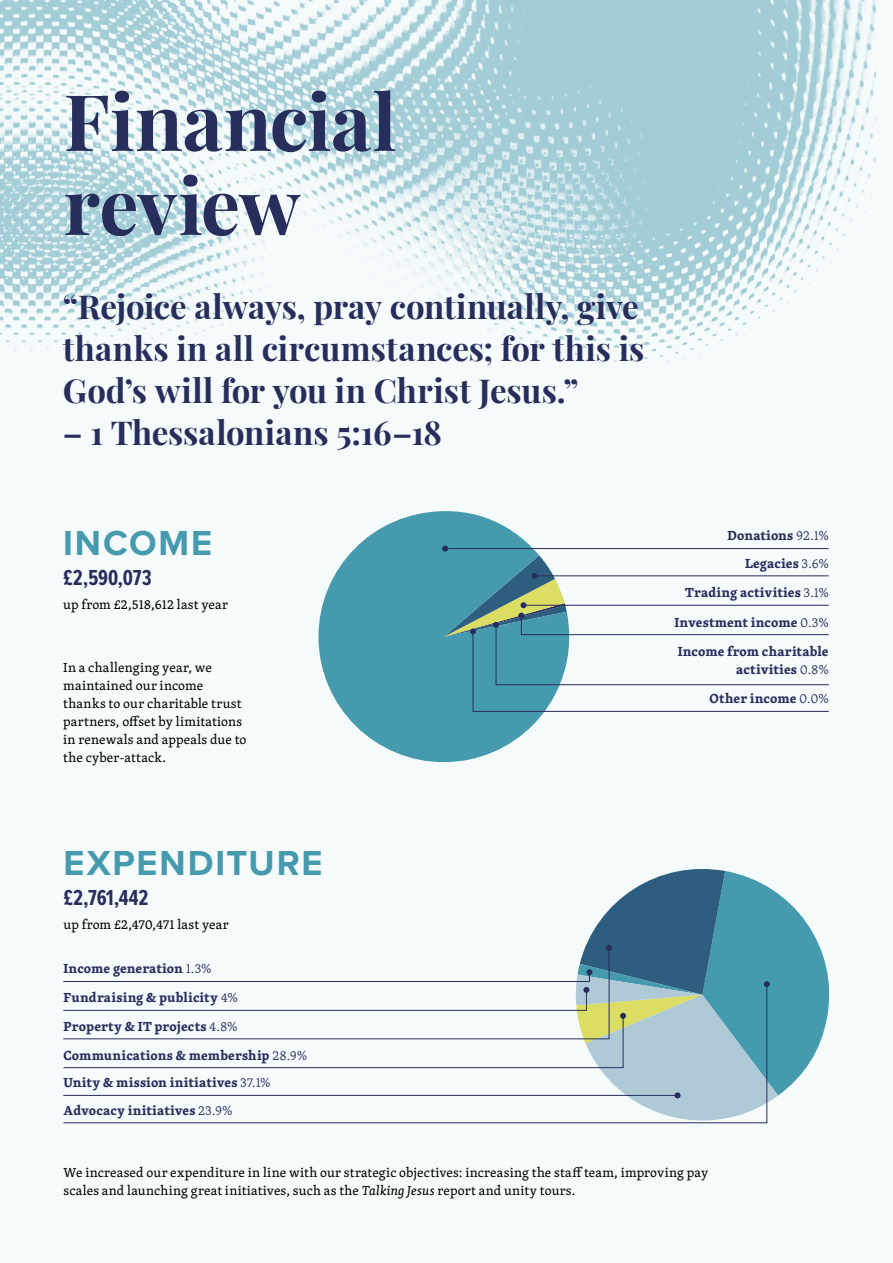
<style>
.page{position:relative;width:893px;height:1263px;background:#f5fafb}
.page>*{position:absolute;margin:0;border:0;box-sizing:border-box;transform-origin:0 0}
.t1{font:700 78px/84px "Playfair Display";letter-spacing:-.01em;color:#272e5c}
.t2{font:700 36px "Proxima Nova";letter-spacing:.05em;color:#459aae}
.t3{font:700 33px/42px "Playfair Display";color:#272e5c}
.t4{font:700 22.5px "Proxima Nova Ex Cn";letter-spacing:-.01em;color:#272e5c}
.t5{font:13.5px/18px "Skolar Latin";letter-spacing:.015em;color:#000}
.t6{font:700 13.5px/28.3px "Skolar Latin";letter-spacing:.01em;color:#272e5c}
.s1{font-weight:300}
.s2{font-style:italic}
</style>
<div class="page">
<img style="left:0;top:0;width:876px;height:367px">
<svg style="left:318px;top:511px;width:262px;height:252px;fill:#459aae"></svg>
<hr style="left:534px;top:575px;width:295px;height:1px;background:#272e5c">
<hr style="left:445px;top:548px;width:384px;height:1px;background:#272e5c">
<hr style="left:63px;top:981px;width:527px;height:1px;background:#272e5c">
<hr style="left:63px;top:1010px;width:524px;height:1px;background:#272e5c">
<hr style="left:63px;top:1038px;width:546px;height:1px;background:#272e5c">
<hr style="left:64px;top:1067px;width:559px;height:1px;background:#272e5c">
<hr style="left:63px;top:1095px;width:615px;height:1px;background:#272e5c">
<hr style="left:64px;top:1122px;width:703px;height:1px;background:#272e5c">
<hr style="left:473px;top:711px;width:356px;height:1px;background:#272e5c">
<hr style="left:523px;top:605px;width:306px;height:1px;background:#272e5c">
<hr style="left:521px;top:634px;width:308px;height:1px;background:#272e5c">
<hr style="left:473px;top:631px;width:1px;height:80px;background:#272e5c">
<hr style="left:496px;top:625px;width:1px;height:60px;background:#272e5c">
<svg style="left:442px;top:546px;width:125px;height:91px;background:#629b9d"></svg>
<hr style="left:496px;top:684px;width:333px;height:1px;background:#272e5c">
<svg style="left:575px;top:869px;width:255px;height:255px"></svg>
<h1 class="t1" style="left:64px;top:73px;width:335px">Financial review</h1>
<h3 class="t3" style="left:63px;top:283px;width:583px">“Rejoice always, pray continually, give thanks in all circumstances; for this is<br>God’s will for you in Christ Jesus.”</h3>
<h3 class="t3" style="left:63px;top:409px;width:381px">– 1 Thessalonians 5:16–18</h3>
<h2 class="t2" style="left:63px;top:516px;width:150px">INCOME</h2>
<h3 class="t4" style="left:63px;top:561px;width:90px">£2,590,073</h3>
<p class="t5" style="left:63px;top:595px;width:166px">up from £2,518,612 last year</p>
<p class="t6" style="left:727px;top:521px;width:103px">Donations <span class="s1">92.1%</span></p>
<p class="t6" style="left:745px;top:548px;width:85px">Legacies <span class="s1">3.6%</span></p>
<p class="t6" style="left:674px;top:577px;width:156px;line-height:29.2px;text-align:justify;text-indent:11px">Trading activities <span class="s1">3.1% </span>Investment income <span class="s1">0.3% </span>Income from charitable</p>
<p class="t5" style="left:63px;top:658px;width:150px">In a challenging year, we</p>
<p class="t6" style="left:736px;top:654px;width:94px">activities <span class="s1">0.8%</span></p>
<p class="t5" style="left:63px;top:676px;width:185px">maintained our income thanks to our charitable trust partners, offset by limitations in renewals and appeals due to the cyber-attack.</p>
<p class="t6" style="left:709px;top:684px;width:121px">Other income <span class="s1">0.0%</span></p>
<h2 class="t2" style="left:64px;top:836px;width:261px">EXPENDITURE</h2>
<h3 class="t4" style="left:64px;top:882px;width:86px">£2,761,442</h3>
<p class="t5" style="left:64px;top:915px;width:167px">up from £2,470,471 last year</p>
<p class="t6" style="left:64px;top:954px;width:245px">Income generation <span class="s1">1.3%<br></span>Fundraising &amp; publicity <span class="s1">4%<br></span>Property &amp; IT projects <span class="s1">4.8%<br></span>Communications &amp; membership <span class="s1">28.9%<br></span>Unity &amp; mission initiatives <span class="s1">37.1%<br></span>Advocacy initiatives <span class="s1">23.9%</span></p>
<p class="t5" style="left:64px;top:1163px;width:646px">We increased our expenditure in line with our strategic objectives: increasing the staff team, improving pay scales and launching great initiatives, such as the <span class="s2">Talking Jesus</span> report and unity tours.</p>
</div>
